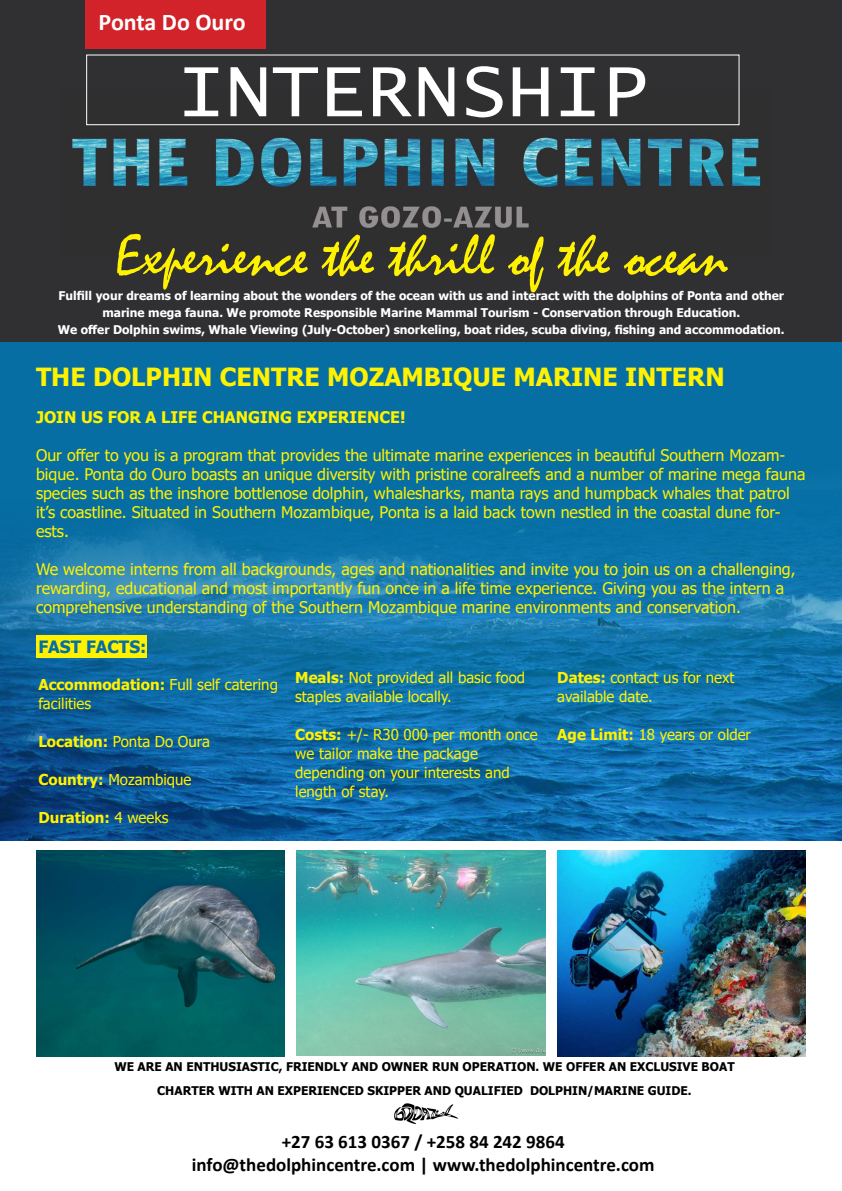
<style>
.page{position:relative;width:842px;height:1191px;background:#fff}
.page>*{position:absolute;margin:0;border:0;box-sizing:border-box;transform-origin:0 0}
.t1{font:78px "Lucida Console";color:#fff}
.t2{font:59px "Mistral";color:#fff200}
.t3{font:700 25px "Tahoma";color:#fff200}
.t4{font:700 24px "Calibri";letter-spacing:-.005em;color:#fff}
.t5{font:700 19px/22.8px "Calibri";color:#000;text-align:center}
.t6{font:700 17px "Tahoma";color:#066ea2}
.t7{font:16px/19px "Tahoma";color:#fff200}
.t8{font:700 16px "Tahoma";color:#fff200}
.t9{font:15px/19px "Tahoma";color:#fff200}
.t10{font:700 15px "Tahoma";color:#fff200}
.t11{font:700 12px/17px "Tahoma";color:#fff;text-align:center}
.t12{font:700 12px/24px "Tahoma";color:#000;text-align:center}
.s1{font-weight:700}
.s2{font-weight:400}
</style>
<div class="page">
<hr style="left:0;top:0;width:1px;height:843px;background:#066ea2">
<img style="left:395px;top:1103px;width:63px;height:21px">
<img style="left:36px;top:851px;width:249px;height:205px">
<img style="left:296px;top:850px;width:249px;height:205px">
<img style="left:557px;top:851px;width:249px;height:205px">
<svg style="left:0;top:342px;width:842px;height:497px;background:#0d6ea6"></svg>
<div style="left:0;top:0;width:842px;height:342px;background:#302f31"></div>
<img style="left:69px;top:89px;width:692px;height:139px">
<div style="left:87px;top:55px;width:652px;height:70px;border:1px solid #fff"></div>
<div style="left:85px;top:0;width:180px;height:48px;background:#d2232a"></div>
<div style="left:36px;top:635px;width:110px;height:22px;background:#fff200"></div>
<h3 class="t4" style="left:99px;top:5px;width:149px">Ponta Do Ouro</h3>
<h1 class="t1" style="left:178px;top:55px;width:472px">INTERNSHIP</h1>
<h2 class="t2" style="left:115px;top:221px;width:614px">Experience the thrill of the ocean</h2>
<p class="t11" style="left:58px;top:287px;width:728px">Fulfill your dreams of learning about the wonders of the ocean with us and interact with the dolphins of Ponta and other marine mega fauna. We promote Responsible Marine Mammal Tourism - Conservation through Education.<br>We offer Dolphin swims, Whale Viewing (July-October) snorkeling, boat rides, scuba diving, fishing and accommodation.</p>
<h3 class="t3" style="left:36px;top:359px;width:690px">THE DOLPHIN CENTRE MOZAMBIQUE MARINE INTERN</h3>
<p class="t8" style="left:36px;top:406px;width:371px">JOIN US FOR A LIFE CHANGING EXPERIENCE!</p>
<p class="t7" style="left:36px;top:446px;width:771px">Our offer to you is a program that provides the ultimate marine experiences in beautiful Southern Mozam&shy;bique. Ponta do Ouro boasts an unique diversity with pristine coralreefs and a number of marine mega fauna species such as the inshore bottlenose dolphin, whalesharks, manta rays and humpback whales that patrol it’s coastline. Situated in Southern Mozambique, Ponta is a laid back town nestled in the coastal dune for&shy;ests.</p>
<p class="t7" style="left:36px;top:560px;width:761px">We welcome interns from all backgrounds, ages and nationalities and invite you to join us on a challenging, rewarding, educational and most importantly fun once in a life time experience. Giving you as the intern a comprehensive understanding of the Southern Mozambique marine environments and conservation.</p>
<p class="t6" style="left:38px;top:634px;width:109px">FAST FACTS:</p>
<p class="t9" style="left:38px;top:675px;width:241px"><span class="s1">Accommodation:</span> Full self catering facilities</p>
<p class="t9" style="left:38px;top:732px;width:173px"><span class="s1">Location:</span> Ponta Do Oura</p>
<p class="t9" style="left:38px;top:770px;width:155px"><span class="s1">Country:</span> Mozambique</p>
<p class="t10" style="left:38px;top:806px;width:132px">Duration: <span class="s2">4 weeks</span></p>
<p class="t9" style="left:295px;top:669px;width:231px"><span class="s1">Meals:</span> Not provided all basic food staples available locally.</p>
<p class="t9" style="left:295px;top:726px;width:244px"><span class="s1">Costs:</span> +/- R30 000 per month once we tailor make the package depending on your interests and length of stay.</p>
<p class="t9" style="left:557px;top:669px;width:179px"><span class="s1">Dates:</span> contact us for next available date.</p>
<p class="t9" style="left:557px;top:726px;width:195px"><span class="s1">Age Limit:</span> 18 years or older</p>
<p class="t12" style="left:114px;top:1055px;width:622px">WE ARE AN ENTHUSIASTIC, FRIENDLY AND OWNER RUN OPERATION. WE OFFER AN EXCLUSIVE BOAT<br>CHARTER WITH AN EXPERIENCED SKIPPER AND QUALIFIED DOLPHIN/MARINE GUIDE.</p>
<p class="t5" style="left:192px;top:1130px;width:464px">+27 63 613 0367 / +258 84 242 9864 info@thedolphincentre.com | www.thedolphincentre.com</p>
</div>
